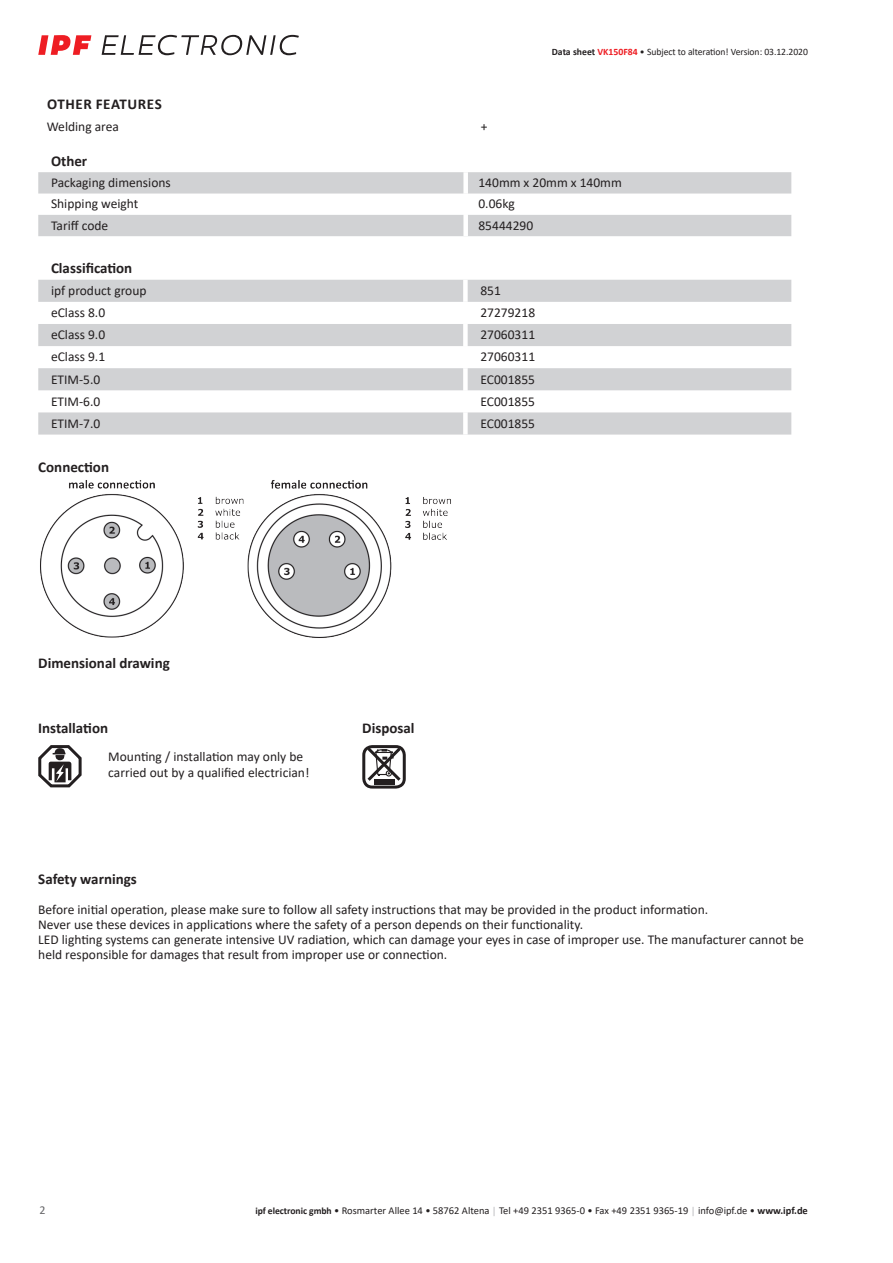
<style>
.page{position:relative;width:893px;height:1263px;background:#fff}
.page>*{position:absolute;margin:0;border:0;box-sizing:border-box;transform-origin:0 0}
.t1{font:700 15px "Calibri";color:#231f20}
.t2{font:700 15px "Calibri";letter-spacing:.04em;color:#231f20}
.t3{font:13.5px/15px "Calibri";color:#231f20}
.t4{font:12px "Calibri";color:#636366}
.t5{font:10.5px "Calibri";color:#231f20}
.t6{font:9.75px "Calibri";letter-spacing:-.005em;color:#231f20}
.s1{font-weight:700}
.s2{font-weight:700;color:#ee1d23}
.s3{font-weight:700;font-size:9.75px}
.s4{font-size:9.75px;color:#a8a9ad}
</style>
<div class="page">
<svg style="left:102px;top:35px;width:197px;height:20px"></svg>
<svg style="left:38px;top:35px;width:53px;height:20px"></svg>
<svg style="left:38px;top:172px;width:753px;height:64px;fill:#d1d2d4"></svg>
<div style="left:463px;top:172px;width:5px;height:22px;background:#fff"></div>
<div style="left:463px;top:194px;width:5px;height:21px;background:#fff"></div>
<div style="left:463px;top:215px;width:5px;height:21px;background:#fff"></div>
<svg style="left:38px;top:280px;width:753px;height:155px;fill:#d1d2d4"></svg>
<div style="left:463px;top:280px;width:5px;height:22px;background:#fff"></div>
<div style="left:463px;top:302px;width:5px;height:22px;background:#fff"></div>
<div style="left:463px;top:324px;width:5px;height:22px;background:#fff"></div>
<div style="left:463px;top:346px;width:5px;height:22px;background:#fff"></div>
<div style="left:463px;top:368px;width:5px;height:22px;background:#fff"></div>
<div style="left:463px;top:390px;width:5px;height:22px;background:#fff"></div>
<div style="left:463px;top:412px;width:5px;height:23px;background:#fff"></div>
<img style="left:40px;top:480px;width:411px;height:158px">
<svg style="left:38px;top:745px;width:44px;height:43px"></svg>
<div style="left:362px;top:745px;width:44px;height:43px;border:3px solid #231f20;border-radius:9px"></div>
<div style="left:374px;top:780px;width:20px;height:5px;background:#231f20"></div>
<svg style="left:364px;top:745px;width:40px;height:39px"></svg>
<p class="t6" style="left:552px;top:45px;width:258px"><span class="s1">Data sheet</span> <span class="s2">VK150F84</span> • Subject to alteration! Version: 03.12.2020</p>
<p class="t2" style="left:47px;top:94px;width:116px">OTHER FEATURES</p>
<p class="t3" style="left:47px;top:118px;width:74px">Welding area</p>
<p class="t3" style="left:481px;top:118px;width:8px">+</p>
<p class="t1" style="left:51px;top:150px;width:38px">Other</p>
<p class="t3" style="left:51px;top:175px;width:121px">Packaging dimensions</p>
<p class="t3" style="left:478px;top:175px;width:145px">140mm x 20mm x 140mm</p>
<p class="t3" style="left:51px;top:196px;width:89px">Shipping weight</p>
<p class="t3" style="left:478px;top:196px;width:38px">0.06kg</p>
<p class="t3" style="left:51px;top:217px;width:59px">Tariff code</p>
<p class="t3" style="left:478px;top:217px;width:56px">85444290</p>
<p class="t1" style="left:51px;top:258px;width:83px">Classification</p>
<p class="t3" style="left:51px;top:283px;width:97px">ipf product group</p>
<p class="t3" style="left:480px;top:283px;width:22px">851</p>
<p class="t3" style="left:51px;top:305px;width:56px">eClass 8.0</p>
<p class="t3" style="left:480px;top:305px;width:56px">27279218</p>
<p class="t3" style="left:51px;top:327px;width:56px">eClass 9.0</p>
<p class="t3" style="left:480px;top:327px;width:56px">27060311</p>
<p class="t3" style="left:51px;top:349px;width:56px">eClass 9.1</p>
<p class="t3" style="left:480px;top:349px;width:56px">27060311</p>
<p class="t3" style="left:51px;top:371px;width:51px">ETIM-5.0</p>
<p class="t3" style="left:480px;top:371px;width:56px">EC001855</p>
<p class="t3" style="left:51px;top:393px;width:51px">ETIM-6.0</p>
<p class="t3" style="left:480px;top:393px;width:56px">EC001855</p>
<p class="t3" style="left:51px;top:415px;width:51px">ETIM-7.0</p>
<p class="t3" style="left:480px;top:415px;width:56px">EC001855</p>
<p class="t1" style="left:38px;top:456px;width:72px">Connection</p>
<p class="t1" style="left:38px;top:653px;width:133px">Dimensional drawing</p>
<p class="t1" style="left:38px;top:718px;width:71px">Installation</p>
<p class="t1" style="left:362px;top:718px;width:54px">Disposal</p>
<p class="t3" style="left:108px;top:748px;width:203px;line-height:16.5px">Mounting / installation may only be carried out by a qualified electrician!</p>
<p class="t1" style="left:38px;top:868px;width:100px">Safety warnings</p>
<p class="t3" style="left:38px;top:902px;width:767px">Before initial operation, please make sure to follow all safety instructions that may be provided in the product information.<br>Never use these devices in applications where the safety of a person depends on their functionality.<br>LED lighting systems can generate intensive UV radiation, which can damage your eyes in case of improper use. The manufacturer cannot be held responsible for damages that result from improper use or connection.</p>
<p class="t4" style="left:39px;top:1201px;width:8px">2</p>
<p class="t5" style="left:255px;top:1203px;width:554px"><span class="s3">ipf electronic gmbh</span> • Rosmarter Allee 14 • 58762 Altena <span class="s4">│</span> Tel +49 2351 9365-0 • Fax +49 2351 9365-19 <span class="s4">│</span> info@ipf.de • <span class="s1">www.ipf.de</span></p>
</div>
